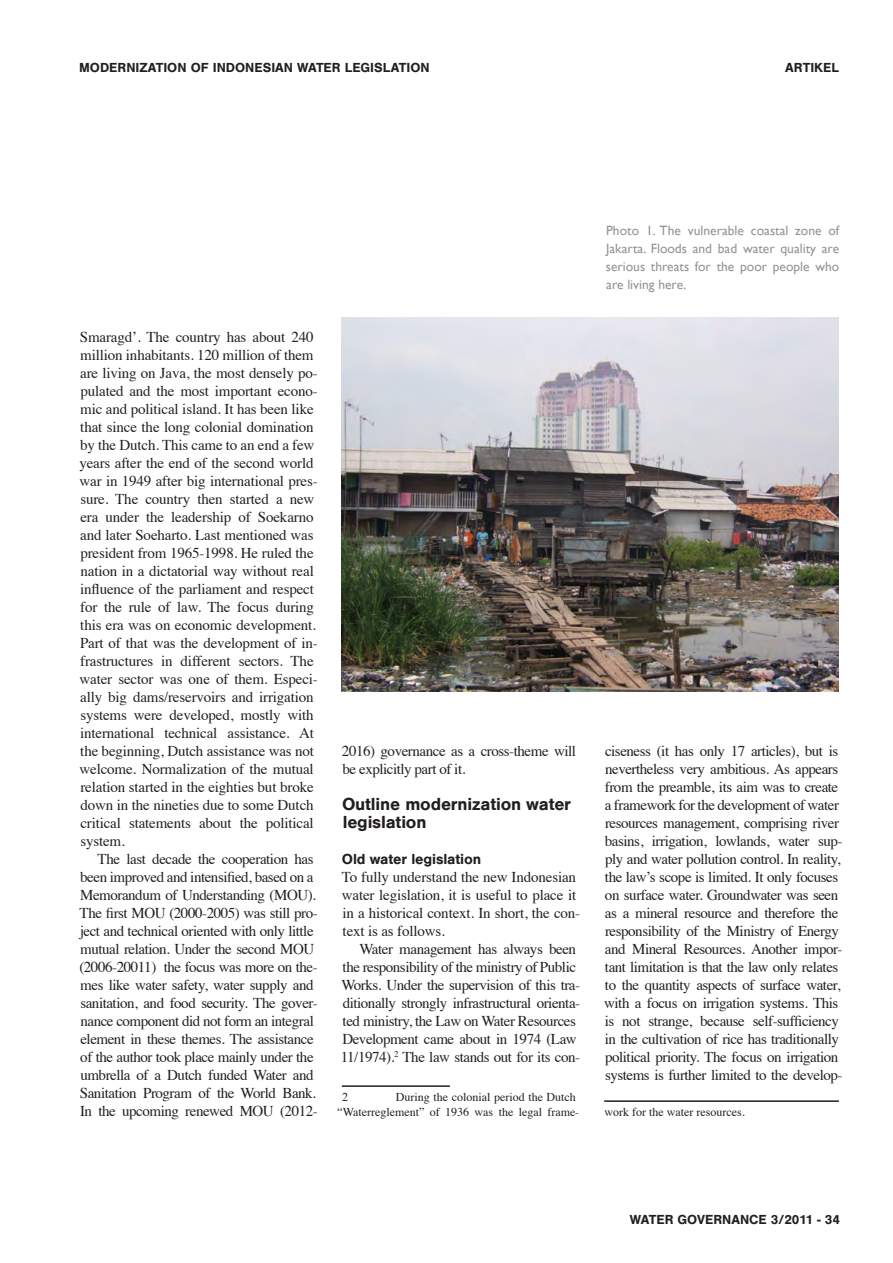
<style>
.page{position:relative;width:893px;height:1263px;background:#fff}
.page>*{position:absolute;margin:0;border:0;box-sizing:border-box;transform-origin:0 0}
.t1{font:700 18px/18px "Nimbus San T";letter-spacing:-.01em;color:#231f20}
.t2{font:15px/18px "Times";letter-spacing:-.03em;color:#231f20}
.t3{font:15px/18px "Times";letter-spacing:-.01em;color:#231f20}
.t4{font:700 15px "Nimbus San T";letter-spacing:-.01em;color:#231f20}
.t5{font:13.5px/18px "Gill Sans";color:#939598;text-align:justify}
.t6{font:700 13.5px "Nimbus San T";color:#231f20}
.t7{font:12px/15px "Times";color:#231f20;text-align:right}
</style>
<div class="page">
<hr style="left:342px;top:1085px;width:108px;height:2px;background:#231f20">
<hr style="left:604px;top:1100px;width:235px;height:2px;background:#231f20">
<img style="left:342px;top:318px;width:497px;height:373px">
<p class="t6" style="left:79px;top:60px;width:18px">Modernization</p>
<p class="t6" style="left:191px;top:60px;width:36px">of Indonesian</p>
<p class="t6" style="left:297px;top:60px;width:21px">Water</p>
<p class="t6" style="left:345px;top:60px;width:13px">Legislation</p>
<p class="t6" style="left:785px;top:60px;width:55px">ARTIKEL</p>
<p class="t3" style="left:79px;top:327px;width:240px">Smaragd’. The country has about 240 million inhabitants. 120 million of them are living on Java, the most densely po&shy;pulated and the most important econo&shy;mic and political island. It has been like that since the long colonial domination by the Dutch. This came to an end a few years after the end of the second world war in 1949 after big international pres&shy;sure. The country then started a new era under the leadership of Soekarno and later Soeharto. Last mentioned was president from 1965-1998. He ruled the nation in a dictatorial way without real influence of the parliament and respect for the rule of law. The focus during this era was on economic development.<br>Part of that was the development of in&shy;frastructures in different sectors. The water sector was one of them. Especi&shy;ally big dams/reservoirs and irrigation systems were developed, mostly with international technical assistance. At the beginning, Dutch assistance was not welcome. Normalization of the mutual relation started in the eighties but broke down in the nineties due to some Dutch critical statements about the political system.</p>
<p class="t2" style="left:79px;top:849px;width:240px;text-indent:18px">The last decade the cooperation has been improved and intensified, based on a Memorandum of Understanding (MOU).<br>The first MOU (2000-2005) was still pro&shy;ject and technical oriented with only little mutual relation. Under the second MOU (2006-20011) the focus was more on the&shy;mes like water safety, water supply and sanitation, and food security. The gover&shy;nance component did not form an integral element in these themes. The assistance of the author took place mainly under the umbrella of a Dutch funded Water and Sanitation Program of the World Bank.<br>In the upcoming renewed MOU (2012-</p>
<p class="t2" style="left:342px;top:741px;width:236px">2016) governance as a cross-theme will be explicitly part of it.</p>
<p class="t1" style="left:342px;top:795px;width:231px">Outline modernization water legislation</p>
<p class="t4" style="left:342px;top:851px;width:141px">Old water legislation</p>
<p class="t3" style="left:342px;top:867px;width:240px">To fully understand the new Indonesian water legislation, it is useful to place it in a historical context. In short, the con&shy;text is as follows.</p>
<p class="t2" style="left:341px;top:939px;width:241px;text-indent:19px">Water management has always been the responsibility of the ministry of Public Works. Under the supervision of this tra&shy;ditionally strongly infrastructural orienta&shy;ted ministry, the Law on Water Resources Development came about in 1974 (Law 11/1974).<sup>2</sup> The law stands out for its con-</p>
<p class="t7" style="left:342px;top:1088px;width:7px">2</p>
<p class="t7" style="left:338px;top:1088px;width:243px">During the colonial period the Dutch “Waterreglement” of 1936 was the legal frame-</p>
<p class="t5" style="left:606px;top:221px;width:235px">Photo 1. The vulnerable coastal zone of Jakarta. Floods and bad water quality are serious threats for the poor people who are living here.</p>
<p class="t2" style="left:604px;top:741px;width:240px">ciseness (it has only 17 articles), but is nevertheless very ambitious. As appears from the preamble, its aim was to create a framework for the development of water resources management, comprising river basins, irrigation, lowlands, water sup&shy;ply and water pollution control. In reality, the law’s scope is limited. It only focuses on surface water. Groundwater was seen as a mineral resource and therefore the responsibility of the Ministry of Energy and Mineral Resources. Another impor&shy;tant limitation is that the law only relates to the quantity aspects of surface water, with a focus on irrigation systems. This is not strange, because self-sufficiency in the cultivation of rice has traditionally political priority. The focus on irrigation systems is further limited to the develop-</p>
<p class="t7" style="left:604px;top:1103px;width:142px">work for the water resources.</p>
<p class="t6" style="left:630px;top:1212px;width:212px">WATER GOVERNANCE 3/2011 - 34</p>
</div>
